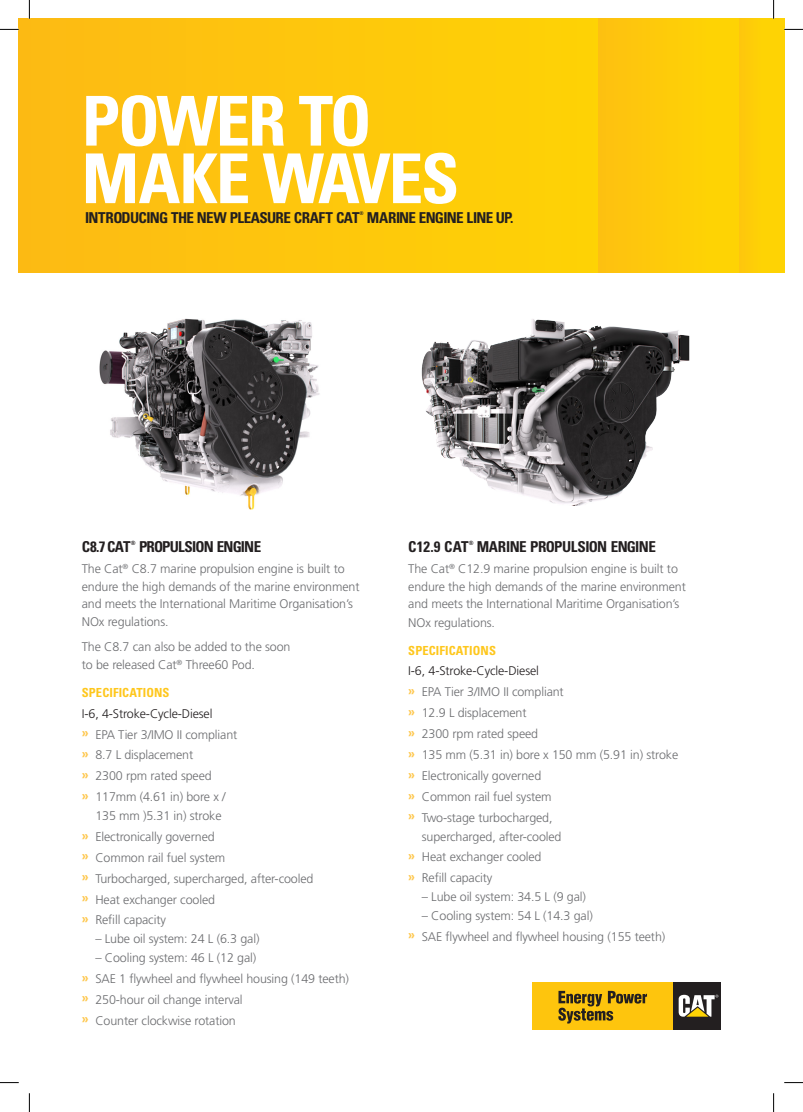
<style>
.page{position:relative;width:803px;height:1112px;background:#fff}
.page>*{position:absolute;margin:0;border:0;box-sizing:border-box;transform-origin:0 0}
.t1{font:700 condensed 68.75px/57.5px "Univers";letter-spacing:-.03em;color:#fff}
.t2{font:700 condensed 15px "Univers";letter-spacing:-.03em;color:#231f20}
.t3{font:700 condensed 15px "Univers";letter-spacing:-.05em;color:#231f20}
.t4{font:300 12.5px/17.5px "Frutiger";letter-spacing:-.01em;color:#6c6d70}
.t5{font:300 12.5px "Frutiger";letter-spacing:-.01em;color:#231f20}
.t6{font:700 condensed 12.5px "Univers";letter-spacing:.01em;color:#fec71d}
.t7{font:700 condensed 5.88px "Univers";color:#231f20}
.t8{font:700 condensed 5.12px "Univers";color:#231f20}
.s1{font-weight:700;color:#fec74d}
</style>
<div class="page">
<div style="left:19px;top:19px;width:590px;height:253px;background:#fec60d"></div>
<div style="left:598px;top:19px;width:153px;height:253px;background:#fecc09"></div>
<div style="left:740px;top:19px;width:44px;height:253px;background:#fed304"></div>
<img style="left:99px;top:318px;width:221px;height:191px">
<img style="left:421px;top:319px;width:269px;height:186px">
<div style="left:533px;top:981px;width:140px;height:48px;background:#fec50d"></div>
<svg style="left:558px;top:990px;width:89px;height:33px"></svg>
<div style="left:673px;top:981px;width:47px;height:48px;background:#231f20"></div>
<svg style="left:679px;top:994px;width:39px;height:22px"></svg>
<svg style="left:0;top:29px;width:19px;height:1px"></svg>
<svg style="left:784px;top:29px;width:19px;height:1px"></svg>
<svg style="left:0;top:1082px;width:19px;height:1px"></svg>
<svg style="left:784px;top:1082px;width:19px;height:1px"></svg>
<svg style="left:29px;top:0;width:1px;height:19px"></svg>
<svg style="left:29px;top:1093px;width:1px;height:18px"></svg>
<svg style="left:773px;top:0;width:1px;height:19px"></svg>
<svg style="left:773px;top:1093px;width:1px;height:18px"></svg>
<p class="t1" style="left:82px;top:91px;width:379px">POWER TO<br>MAKE WAVES</p>
<p class="t2" style="left:85px;top:208px;width:276px">INTRODUCING THE NEW PLEASURE CRAFT CAT</p>
<p class="t8" style="left:359px;top:210px;width:6px">®</p>
<p class="t3" style="left:367px;top:208px;width:148px">MARINE ENGINE LINE UP.</p>
<p class="t3" style="left:82px;top:537px;width:50px">C8.7 CAT</p>
<p class="t7" style="left:131px;top:539px;width:6px">®</p>
<p class="t3" style="left:139px;top:537px;width:124px">PROPULSION ENGINE</p>
<p class="t4" style="left:82px;top:560px;width:279px">The Cat<sup>®</sup> C8.7 marine propulsion engine is built to endure the high demands of the marine environment and meets the International Maritime Organisation’s NOx regulations.</p>
<p class="t4" style="left:82px;top:636px;width:210px;line-height:18.8px">The C8.7 can also be added to the soon to be released Cat<sup>®</sup> Three60 Pod.</p>
<p class="t6" style="left:82px;top:684px;width:89px">SPECIFICATIONS</p>
<p class="t5" style="left:82px;top:706px;width:132px">I-6, 4-Stroke-Cycle-Diesel</p>
<p class="t4" style="left:82px;top:725px;width:157px"><span class="s1">»</span> EPA Tier 3/IMO II compliant</p>
<p class="t4" style="left:82px;top:746px;width:113px"><span class="s1">»</span> 8.7 L displacement</p>
<p class="t4" style="left:82px;top:767px;width:131px"><span class="s1">»</span> 2300 rpm rated speed</p>
<p class="t4" style="left:95px;top:787px;width:132px;line-height:18.8px;text-indent:-14px"><span class="s1">»</span> 117mm (4.61 in) bore x /<br>135 mm )5.31 in) stroke</p>
<p class="t4" style="left:82px;top:827px;width:134px"><span class="s1">»</span> Electronically governed</p>
<p class="t4" style="left:82px;top:848px;width:145px"><span class="s1">»</span> Common rail fuel system</p>
<p class="t4" style="left:82px;top:869px;width:233px"><span class="s1">»</span> Turbocharged, supercharged, after-cooled</p>
<p class="t4" style="left:82px;top:890px;width:135px"><span class="s1">»</span> Heat exchanger cooled</p>
<p class="t4" style="left:82px;top:911px;width:86px"><span class="s1">»</span> Refill capacity</p>
<p class="t4" style="left:95px;top:929px;width:166px">– Lube oil system: 24 L (6.3 gal)</p>
<p class="t4" style="left:95px;top:948px;width:162px">– Cooling system: 46 L (12 gal)</p>
<p class="t4" style="left:82px;top:969px;width:269px"><span class="s1">»</span> SAE 1 flywheel and flywheel housing (149 teeth)</p>
<p class="t4" style="left:82px;top:990px;width:162px"><span class="s1">»</span> 250-hour oil change interval</p>
<p class="t4" style="left:82px;top:1011px;width:155px"><span class="s1">»</span> Counter clockwise rotation</p>
<p class="t3" style="left:408px;top:537px;width:62px">C12.9 CAT</p>
<p class="t7" style="left:469px;top:539px;width:6px">®</p>
<p class="t2" style="left:477px;top:537px;width:181px">MARINE PROPULSION ENGINE</p>
<p class="t4" style="left:408px;top:560px;width:279px">The Cat<sup>®</sup> C12.9 marine propulsion engine is built to endure the high demands of the marine environment and meets the International Maritime Organisation’s</p>
<p class="t4" style="left:408px;top:614px;width:88px">NOx regulations.</p>
<p class="t6" style="left:408px;top:642px;width:89px">SPECIFICATIONS</p>
<p class="t5" style="left:408px;top:664px;width:132px">I-6, 4-Stroke-Cycle-Diesel</p>
<p class="t4" style="left:408px;top:683px;width:157px"><span class="s1">»</span> EPA Tier 3/IMO II compliant</p>
<p class="t4" style="left:408px;top:704px;width:120px"><span class="s1">»</span> 12.9 L displacement</p>
<p class="t4" style="left:408px;top:724px;width:131px"><span class="s1">»</span> 2300 rpm rated speed</p>
<p class="t4" style="left:408px;top:745px;width:271px"><span class="s1">»</span> 135 mm (5.31 in) bore x 150 mm (5.91 in) stroke</p>
<p class="t4" style="left:408px;top:766px;width:134px"><span class="s1">»</span> Electronically governed</p>
<p class="t4" style="left:408px;top:787px;width:145px"><span class="s1">»</span> Common rail fuel system</p>
<p class="t4" style="left:422px;top:807px;width:141px;line-height:18.8px;text-indent:-14px"><span class="s1">»</span> Two-stage turbocharged, supercharged, after-cooled</p>
<p class="t4" style="left:408px;top:848px;width:135px"><span class="s1">»</span> Heat exchanger cooled</p>
<p class="t4" style="left:408px;top:869px;width:86px"><span class="s1">»</span> Refill capacity</p>
<p class="t4" style="left:422px;top:887px;width:166px">– Lube oil system: 34.5 L (9 gal)</p>
<p class="t4" style="left:422px;top:906px;width:173px">– Cooling system: 54 L (14.3 gal)</p>
<p class="t4" style="left:408px;top:927px;width:258px"><span class="s1">»</span> SAE flywheel and flywheel housing (155 teeth)</p>
</div>
